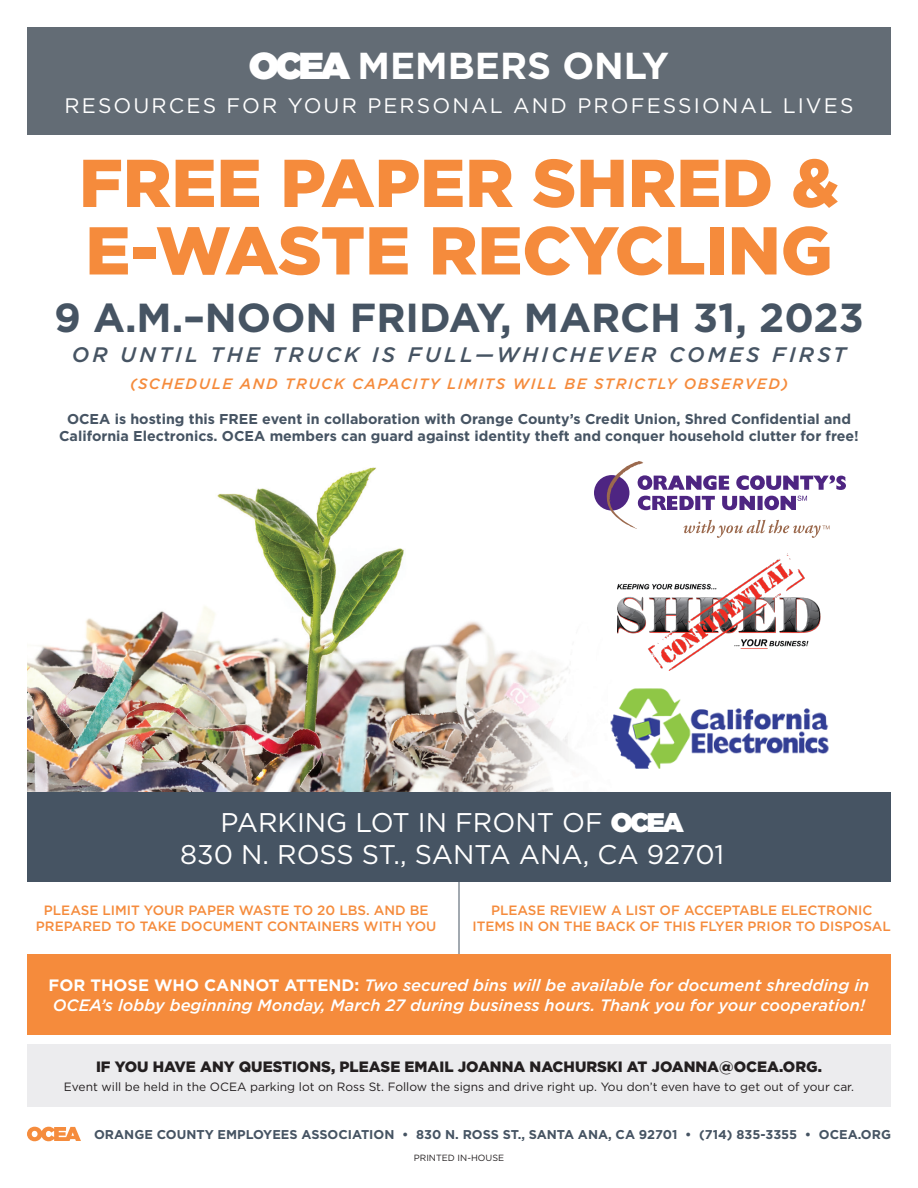
<style>
.page{position:relative;width:918px;height:1188px;background:#fff}
.page>*{position:absolute;margin:0;border:0;box-sizing:border-box;transform-origin:0 0}
.t1{font:900 67.5px/67.5px "Gotham";color:#f58b3c}
.t2{font:700 40.5px "Gotham";color:#465463}
.t3{font:700 37.5px "Gotham";color:#fff}
.TEMPLATE_-_Article_H{font:27px/32.4px "Gotham";color:#fff;text-align:center}
.t4{font:21px "Gotham";letter-spacing:.1em;color:#fff}
.t5{font:italic 500 21px "Gotham";letter-spacing:.15em;color:#465463}
.TEMPLATE_-_Article_H-2{font:italic 500 16.5px/19.8px "Gotham";color:#fff}
.t6{font:900 15px "Gotham";color:#231f20}
.t7{font:italic 500 15px "Gotham";letter-spacing:.1em;color:#f58b3c}
.TEMPLATE_-_Article_H-3{font:700 14.25px/17.1px "Gotham";color:#465463;text-align:center}
.TEMPLATE_-_Article_H-4{font:500 13.5px/16.2px "Gotham";color:#f58b3c;text-align:center}
.t8{font:700 12.75px "Gotham";color:#465463}
.t9{font:12px "Gotham";color:#231f20}
.t10{font:9px "Gotham";color:#231f20}
.s1{font-weight:900}
.s2{font-weight:700;font-style:normal}
</style>
<div class="page">
<img style="left:27px;top:467px;width:591px;height:325px">
<div style="left:594px;top:475px;width:35px;height:36px;background:#4e2582;border-radius:50%"></div>
<svg style="left:607px;top:461px;width:239px;height:77px"></svg>
<img style="left:608px;top:684px;width:221px;height:90px">
<img style="left:618px;top:554px;width:203px;height:116px">
<div style="left:27px;top:27px;width:864px;height:108px;background:#636c75"></div>
<div style="left:27px;top:1044px;width:864px;height:63px;background:#ececee"></div>
<div style="left:27px;top:792px;width:864px;height:90px;background:#465463"></div>
<div style="left:27px;top:954px;width:864px;height:81px;background:#f58b3c"></div>
<hr style="left:459px;top:882px;width:1px;height:72px;background:#465463">
<svg style="left:27px;top:1127px;width:54px;height:14px"></svg>
<p class="t3" style="left:249px;top:41px;width:422px"><span class="s1">OCEA</span> MEMBERS ONLY</p>
<p class="t4" style="left:65px;top:92px;width:790px">RESOURCES FOR YOUR PERSONAL AND PROFESSIONAL LIVES</p>
<p class="t1" style="left:79px;top:149px;width:761px">FREE PAPER SHRED &amp;<br>E-WASTE RECYCLING</p>
<p class="t2" style="left:54px;top:291px;width:811px">9 A.M.–NOON FRIDAY, MARCH 31, 2023</p>
<p class="t5" style="left:72px;top:341px;width:776px">OR UNTIL THE TRUCK IS FULL—WHICHEVER COMES FIRST</p>
<p class="t7" style="left:130px;top:374px;width:659px">(SCHEDULE AND TRUCK CAPACITY LIMITS WILL BE STRICTLY OBSERVED)</p>
<p class="TEMPLATE_-_Article_H-3" style="left:59px;top:410px;width:801px">OCEA is hosting this FREE event in collaboration with Orange County’s Credit Union, Shred Confidential and<br>California Electronics. OCEA members can guard against identity theft and conquer household clutter for free!</p>
<p class="TEMPLATE_-_Article_H" style="left:180px;top:805px;width:546px">PARKING LOT IN FRONT OF <span class="s1">OCEA<br></span>830 N. ROSS ST., SANTA ANA, CA 92701</p>
<p class="TEMPLATE_-_Article_H-4" style="left:36px;top:902px;width:402px">PLEASE LIMIT YOUR PAPER WASTE TO 20 LBS. AND BE<br>PREPARED TO TAKE DOCUMENT CONTAINERS WITH YOU</p>
<p class="TEMPLATE_-_Article_H-4" style="left:472px;top:902px;width:420px">PLEASE REVIEW A LIST OF ACCEPTABLE ELECTRONIC<br>ITEMS IN ON THE BACK OF THIS FLYER PRIOR TO DISPOSAL</p>
<p class="TEMPLATE_-_Article_H-2" style="left:49px;top:975px;width:822px"><span class="s2">FOR THOSE WHO CANNOT ATTEND:</span> Two secured bins will be available for document shredding in<br>OCEA’s lobby beginning Monday, March 27 during business hours. Thank you for your cooperation!</p>
<p class="t6" style="left:96px;top:1056px;width:727px">IF YOU HAVE ANY QUESTIONS, PLEASE EMAIL JOANNA NACHURSKI AT JOANNA@OCEA.ORG.</p>
<p class="t9" style="left:64px;top:1079px;width:792px">Event will be held in the OCEA parking lot on Ross St. Follow the signs and drive right up. You don’t even have to get out of your car.</p>
<p class="t8" style="left:94px;top:1126px;width:798px">ORANGE COUNTY EMPLOYEES ASSOCIATION • 830 N. ROSS ST., SANTA ANA, CA 92701 • (714) 835-3355 • OCEA.ORG</p>
<p class="t10" style="left:414px;top:1152px;width:92px">PRINTED IN-HOUSE</p>
</div>
